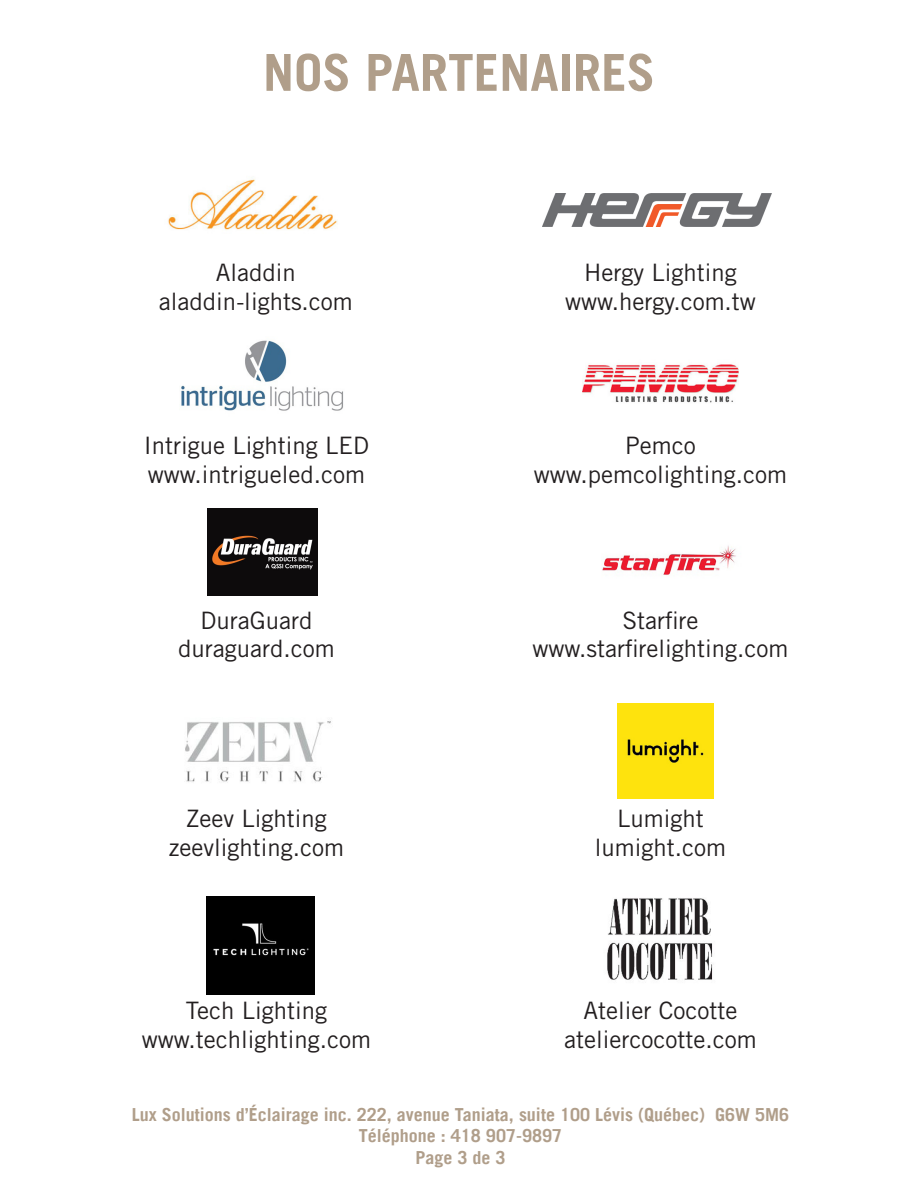
<style>
.page{position:relative;width:918px;height:1188px;background:#fff}
.page>*{position:absolute;margin:0;border:0;box-sizing:border-box;transform-origin:0 0}
.t1{font:700 51px "Trade Gothic LT";color:#b09e8a}
.t2{font:24px "Trade Gothic LT Std";color:#231f20}
.t3{font:700 18px/21.6px "Trade Gothic LT";color:#b09e8a;text-align:center}
</style>
<div class="page">
<img style="left:543px;top:193px;width:228px;height:33px">
<img style="left:168px;top:179px;width:170px;height:51px">
<img style="left:181px;top:340px;width:162px;height:71px">
<img style="left:582px;top:364px;width:157px;height:39px">
<img style="left:207px;top:509px;width:110px;height:86px">
<img style="left:602px;top:545px;width:134px;height:31px">
<img style="left:185px;top:721px;width:146px;height:62px">
<img style="left:618px;top:703px;width:95px;height:96px">
<div style="left:206px;top:897px;width:108px;height:97px;background:#000"></div>
<img style="left:607px;top:898px;width:106px;height:82px">
<p class="t1" style="left:263px;top:41px;width:394px">NOS PARTENAIRES</p>
<p class="t2" style="left:216px;top:258px;width:82px">Aladdin</p>
<p class="t2" style="left:159px;top:287px;width:196px">aladdin-lights.com</p>
<p class="t2" style="left:144px;top:431px;width:227px">Intrigue Lighting LED</p>
<p class="t2" style="left:148px;top:460px;width:219px">www.intrigueled.com</p>
<p class="t2" style="left:200px;top:606px;width:114px">DuraGuard</p>
<p class="t2" style="left:178px;top:634px;width:158px">duraguard.com</p>
<p class="t2" style="left:186px;top:804px;width:142px">Zeev Lighting</p>
<p class="t2" style="left:169px;top:833px;width:177px">zeevlighting.com</p>
<p class="t2" style="left:186px;top:996px;width:143px">Tech Lighting</p>
<p class="t2" style="left:142px;top:1025px;width:231px">www.techlighting.com</p>
<p class="t2" style="left:584px;top:258px;width:154px">Hergy Lighting</p>
<p class="t2" style="left:565px;top:287px;width:192px">www.hergy.com.tw</p>
<p class="t2" style="left:625px;top:431px;width:72px">Pemco</p>
<p class="t2" style="left:534px;top:460px;width:255px">www.pemcolighting.com</p>
<p class="t2" style="left:623px;top:606px;width:77px">Starfire</p>
<p class="t2" style="left:533px;top:634px;width:258px">www.starfirelighting.com</p>
<p class="t2" style="left:617px;top:804px;width:88px">Lumight</p>
<p class="t2" style="left:595px;top:833px;width:133px">lumight.com</p>
<p class="t2" style="left:584px;top:996px;width:155px">Atelier Cocotte</p>
<p class="t2" style="left:564px;top:1025px;width:194px">ateliercocotte.com</p>
<p class="t3" style="left:132px;top:1103px;width:659px">Lux Solutions d’Éclairage inc. 222, avenue Taniata, suite 100 Lévis (Québec) G6W 5M6<br>Téléphone : 418 907-9897</p>
<p class="t3" style="left:415px;top:1147px;width:92px">Page 3 de 3</p>
</div>
